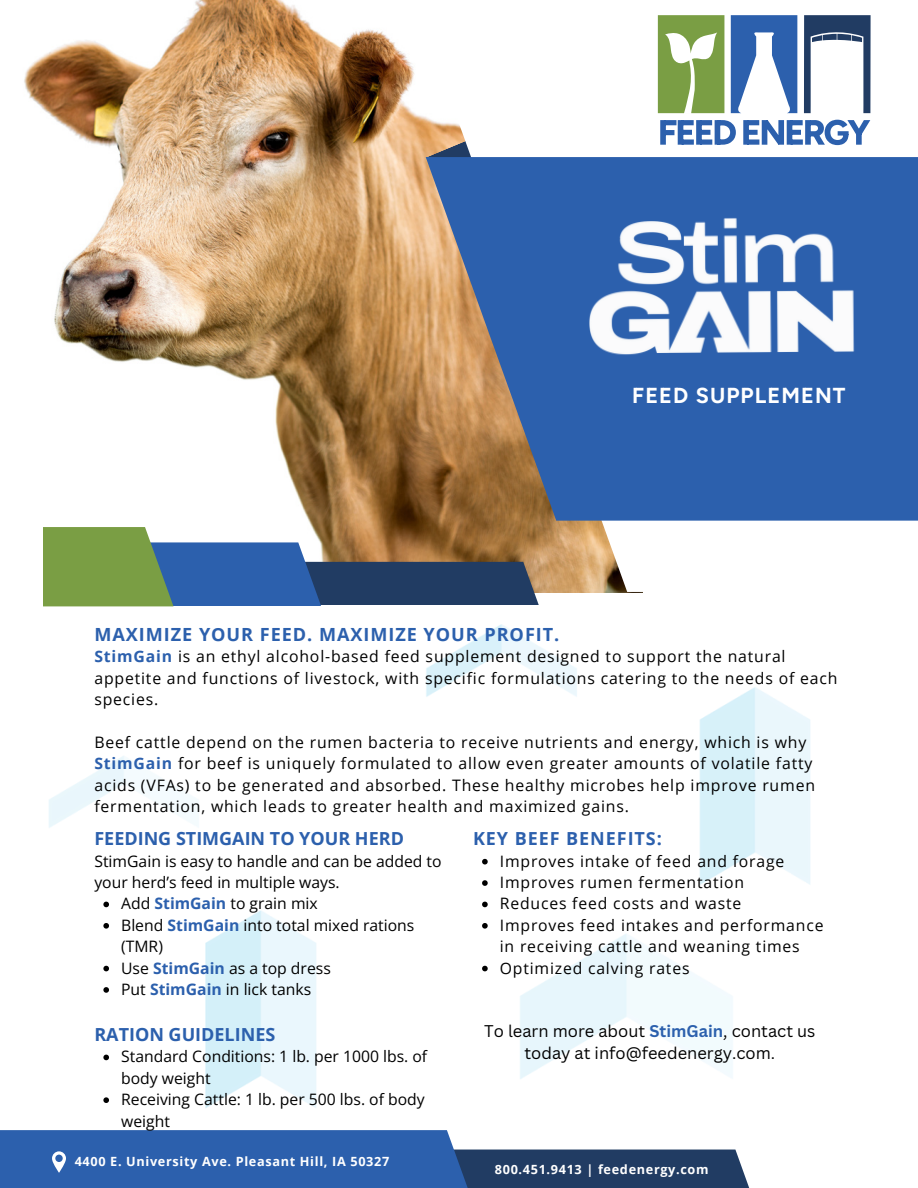
<style>
.page{position:relative;width:918px;height:1188px;background:#fff}
.page>*{position:absolute;margin:0;border:0;box-sizing:border-box;transform-origin:0 0}
.t1{font:700 21.75px "Figtree";letter-spacing:.05em;color:#fff}
.t2{font:700 18.15px "Open Sans";letter-spacing:.055em;color:#2c60ad}
.t3{font:700 18px "Open Sans";color:#2c60ad}
.t4{font:700 18px "Open Sans";letter-spacing:.05em;color:#2c60ad}
.t5{font:16.5px/22.5px "Canva Sans";color:#000;text-align:center}
.t6{font:15.75px/21.3px "Open Sans";letter-spacing:.05em;color:#000}
.t7{font:15.75px/21.3px "Open Sans";color:#000}
.t8{font:700 12.75px "Open Sans";letter-spacing:.055em;color:#fff}
.s1{font-weight:700;color:#2c60ad}
</style>
<div class="page">
<img style="left:43px;top:592px;width:767px;height:558px">
<img style="left:24px;top:0;width:381px;height:527px">
<svg style="left:405px;top:15px;width:466px;height:577px"></svg>
<svg style="left:426px;top:157px;width:492px;height:364px;background:#46679d"></svg>
<div style="left:475px;top:1150px;width:275px;height:38px;background:#213c63"></div>
<div style="left:0;top:1130px;width:475px;height:58px;background:#2c60ad"></div>
<svg style="left:43px;top:527px;width:496px;height:79px;background:#647572"></svg>
<svg style="left:52px;top:1151px;width:14px;height:22px"></svg>
<svg style="left:731px;top:15px;width:66px;height:98px"></svg>
<svg style="left:660px;top:120px;width:76px;height:25px"></svg>
<svg style="left:743px;top:120px;width:127px;height:25px"></svg>
<svg style="left:658px;top:15px;width:66px;height:98px"></svg>
<svg style="left:804px;top:15px;width:67px;height:98px"></svg>
<img style="left:580px;top:204px;width:284px;height:165px">
<svg style="left:103px;top:902px;width:6px;height:5px"></svg>
<svg style="left:103px;top:923px;width:6px;height:6px"></svg>
<svg style="left:103px;top:966px;width:6px;height:5px"></svg>
<svg style="left:103px;top:987px;width:6px;height:6px"></svg>
<svg style="left:103px;top:1055px;width:6px;height:5px"></svg>
<svg style="left:103px;top:1097px;width:6px;height:6px"></svg>
<svg style="left:482px;top:859px;width:6px;height:5px"></svg>
<svg style="left:482px;top:880px;width:6px;height:6px"></svg>
<svg style="left:482px;top:902px;width:6px;height:5px"></svg>
<svg style="left:482px;top:923px;width:6px;height:6px"></svg>
<svg style="left:482px;top:966px;width:6px;height:5px"></svg>
<p class="t1" style="left:632px;top:382px;width:215px">FEED SUPPLEMENT</p>
<p class="t2" style="left:94px;top:622px;width:467px">MAXIMIZE YOUR FEED. MAXIMIZE YOUR PROFIT.</p>
<p class="t6" style="left:94px;top:646px;width:745px"><span class="s1">StimGain</span> is an ethyl alcohol-based feed supplement designed to support the natural appetite and functions of livestock, with specific formulations catering to the needs of each species.</p>
<p class="t6" style="left:94px;top:731px;width:722px">Beef cattle depend on the rumen bacteria to receive nutrients and energy, which is why <span class="s1">StimGain</span> for beef is uniquely formulated to allow even greater amounts of volatile fatty acids (VFAs) to be generated and absorbed. These healthy microbes help improve rumen fermentation, which leads to greater health and maximized gains.</p>
<p class="t3" style="left:94px;top:826px;width:311px">FEEDING STIMGAIN TO YOUR HERD</p>
<p class="t7" style="left:94px;top:850px;width:349px">StimGain is easy to handle and can be added to your herd’s feed in multiple ways.</p>
<p class="t7" style="left:121px;top:893px;width:198px">Add <span class="s1">StimGain</span> to grain mix</p>
<p class="t7" style="left:121px;top:914px;width:295px">Blend <span class="s1">StimGain</span> into total mixed rations (TMR)</p>
<p class="t7" style="left:121px;top:957px;width:211px">Use <span class="s1">StimGain</span> as a top dress</p>
<p class="t7" style="left:121px;top:978px;width:192px">Put <span class="s1">StimGain</span> in lick tanks</p>
<p class="t3" style="left:94px;top:1022px;width:182px">RATION GUIDELINES</p>
<p class="t7" style="left:121px;top:1046px;width:308px">Standard Conditions: 1 lb. per 1000 lbs. of body weight</p>
<p class="t7" style="left:121px;top:1088px;width:305px">Receiving Cattle: 1 lb. per 500 lbs. of body weight</p>
<p class="t8" style="left:75px;top:1153px;width:316px">4400 E. University Ave. Pleasant Hill, IA 50327</p>
<p class="t4" style="left:473px;top:826px;width:190px">KEY BEEF BENEFITS:</p>
<p class="t6" style="left:500px;top:850px;width:286px">Improves intake of feed and forage</p>
<p class="t6" style="left:500px;top:871px;width:246px">Improves rumen fermentation</p>
<p class="t6" style="left:500px;top:893px;width:243px">Reduces feed costs and waste</p>
<p class="t6" style="left:500px;top:914px;width:325px">Improves feed intakes and performance in receiving cattle and weaning times</p>
<p class="t6" style="left:500px;top:957px;width:191px">Optimized calving rates</p>
<p class="t5" style="left:484px;top:1019px;width:333px">To learn more about <span class="s1">StimGain</span>, contact us today at info@feedenergy.com.</p>
<p class="t8" style="left:495px;top:1160px;width:215px">800.451.9413 | feedenergy.com</p>
</div>
